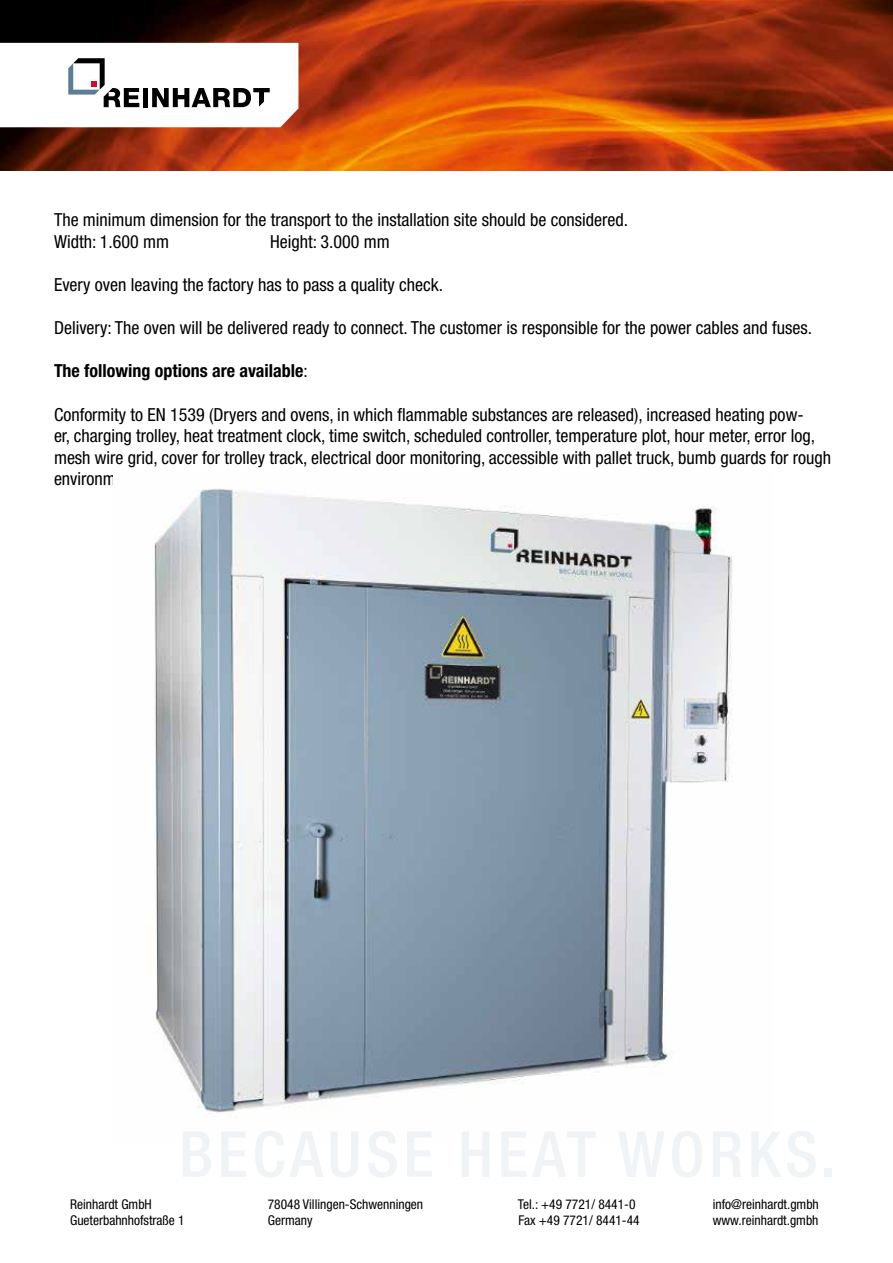
<style>
.page{position:relative;width:893px;height:1263px;background:#fff}
.page>*{position:absolute;margin:0;border:0;box-sizing:border-box;transform-origin:0 0}
.t1{font:condensed 18px/21.6px "Helvetica Neue LT Pro";color:#000}
.t2{font:700 condensed 18px "Helvetica Neue LT Pro";color:#000}
.t3{font:condensed 13.5px "Helvetica Neue LT Pro";color:#000}
.s1{font-weight:400}
</style>
<div class="page">
<img style="left:0;top:0;width:893px;height:170px">
<svg style="left:0;top:43px;width:298px;height:84px"></svg>
<img style="left:154px;top:488px;width:579px;height:625px">
<p class="t1" style="left:54px;top:209px;width:576px">The minimum dimension for the transport to the installation site should be considered.<br>Width: 1.600 mm</p>
<p class="t1" style="left:270px;top:230px;width:121px">Height: 3.000 mm</p>
<p class="t1" style="left:54px;top:274px;width:391px">Every oven leaving the factory has to pass a quality check.</p>
<p class="t1" style="left:54px;top:317px;width:760px">Delivery: The oven will be delivered ready to connect. The customer is responsible for the power cables and fuses.</p>
<p class="t2" style="left:54px;top:360px;width:255px">The following options are available<span class="s1">:</span></p>
<p class="t1" style="left:54px;top:403px;width:779px">Conformity to EN 1539 (Dryers and ovens, in which flammable substances are released), increased heating pow-<br>er, charging trolley, heat treatment clock, time switch, scheduled controller, temperature plot, hour meter, error log, mesh wire grid, cover for trolley track, electrical door monitoring, accessible with pallet truck, bumb guards for rough</p>
<p class="t3" style="left:70px;top:1196px;width:83px">Reinhardt GmbH</p>
<p class="t3" style="left:268px;top:1196px;width:157px">78048 Villingen-Schwenningen</p>
<p class="t3" style="left:518px;top:1196px;width:119px">Tel.: +49 7721/ 8441-0</p>
<p class="t3" style="left:713px;top:1196px;width:108px">info@reinhardt.gmbh</p>
<p class="t3" style="left:70px;top:1213px;width:116px">Gueterbahnhofstraße 1</p>
<p class="t3" style="left:268px;top:1213px;width:46px">Germany</p>
<p class="t3" style="left:518px;top:1213px;width:123px">Fax +49 7721/ 8441-44</p>
<p class="t3" style="left:713px;top:1213px;width:107px">www.reinhardt.gmbh</p>
</div>
